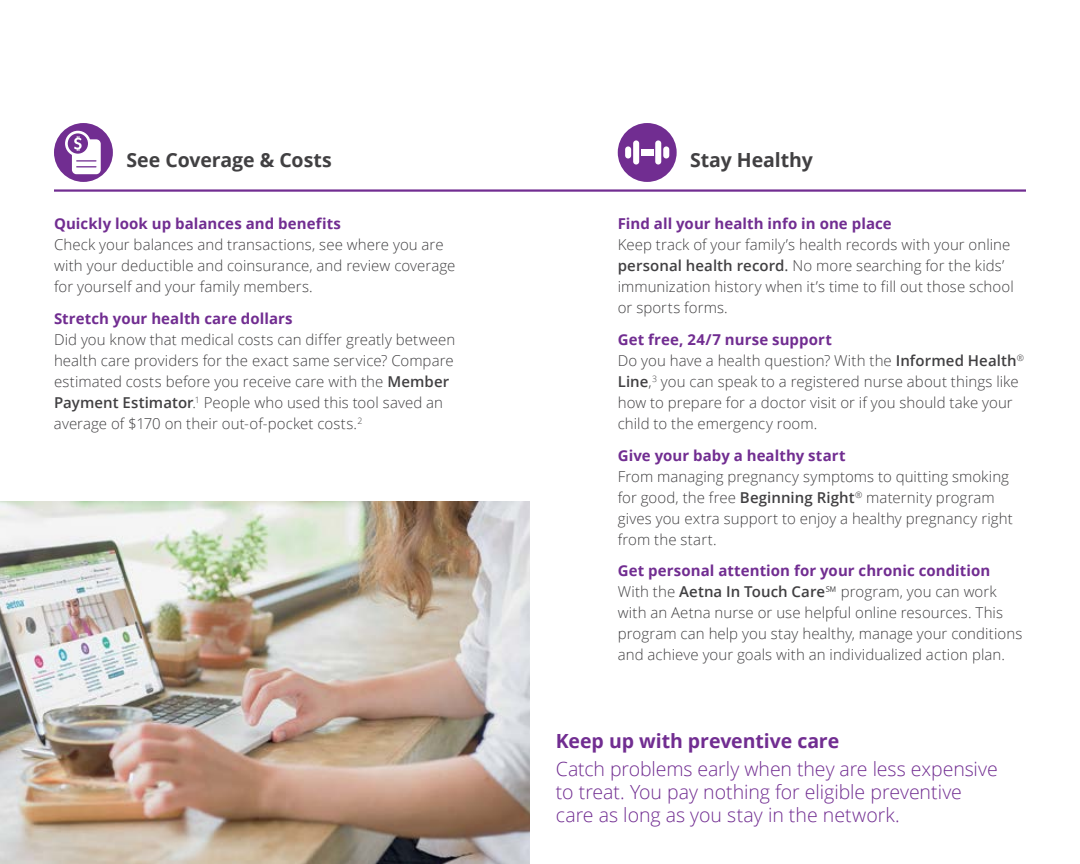
<style>
.page{position:relative;width:1080px;height:864px;background:#fff}
.page>*{position:absolute;margin:0;border:0;box-sizing:border-box;transform-origin:0 0}
.t1{font:300 19.5px/22.8px "Open Sans";letter-spacing:-.005em;color:#712d91}
.t2{font:700 19.5px "Open Sans";letter-spacing:-.005em;color:#414042}
.t3{font:700 19.5px "Open Sans";letter-spacing:-.005em;color:#712d91}
.t4{font:300 15px/21px "Open Sans";letter-spacing:.005em;color:#414042}
.t5{font:700 15px "Open Sans";letter-spacing:.005em;color:#712d91}
.s1{font-weight:600}
.s2{font-weight:400}
</style>
<div class="page">
<hr style="left:54px;top:189px;width:972px;height:3px;background:#712d91">
<div style="left:54px;top:123px;width:59px;height:59px;background:#712d91;border-radius:50%"></div>
<div style="left:72px;top:139px;width:29px;height:35px;background:#fff;border-radius:5px"></div>
<svg style="left:66px;top:132px;width:23px;height:23px"></svg>
<div style="left:65px;top:131px;width:26px;height:25px;border:3px solid #fff;border-radius:50%"></div>
<svg style="left:74px;top:136px;width:8px;height:15px"></svg>
<svg style="left:77px;top:160px;width:19px;height:7px"></svg>
<div style="left:618px;top:123px;width:59px;height:59px;background:#712d91;border-radius:50%"></div>
<div style="left:633px;top:140px;width:6px;height:25px;background:#fff;border-radius:3px"></div>
<div style="left:663px;top:146px;width:6px;height:13px;background:#fff;border-radius:3px"></div>
<div style="left:625px;top:146px;width:6px;height:13px;background:#fff;border-radius:3px"></div>
<div style="left:641px;top:149px;width:12px;height:6px;background:#fff"></div>
<img style="left:0;top:501px;width:529px;height:363px">
<div style="left:655px;top:140px;width:6px;height:25px;background:#fff;border-radius:3px"></div>
<h3 class="t2" style="left:126px;top:147px;width:207px">See Coverage &amp; Costs</h3>
<h4 class="t5" style="left:54px;top:213px;width:288px">Quickly look up balances and benefits</h4>
<p class="t4" style="left:54px;top:234px;width:403px">Check your balances and transactions, see where you are with your deductible and coinsurance, and review coverage for yourself and your family members.</p>
<h4 class="t5" style="left:54px;top:308px;width:240px">Stretch your health care dollars</h4>
<p class="t4" style="left:54px;top:328px;width:403px">Did you know that medical costs can differ greatly between health care providers for the exact same service? Compare estimated costs before you receive care with the <span class="s1">Member Payment Estimator</span>.<sup>1</sup> People who used this tool saved an average of $170 on their out-of-pocket costs.<sup>2</sup></p>
<h3 class="t2" style="left:690px;top:147px;width:124px">Stay Healthy</h3>
<h4 class="t5" style="left:618px;top:213px;width:276px">Find all your health info in one place</h4>
<p class="t4" style="left:618px;top:234px;width:398px">Keep track of your family’s health records with your online <span class="s1">personal health record</span><span class="s2">.</span> No more searching for the kids’ immunization history when it’s time to fill out those school or sports forms.</p>
<h4 class="t5" style="left:618px;top:329px;width:216px">Get free, 24/7 nurse support</h4>
<p class="t4" style="left:618px;top:349px;width:408px">Do you have a health question? With the <span class="s1">Informed Health</span><sup>® </sup><span class="s1">Line</span>,<sup>3</sup> you can speak to a registered nurse about things like how to prepare for a doctor visit or if you should take your child to the emergency room.</p>
<h4 class="t5" style="left:618px;top:444px;width:229px">Give your baby a healthy start</h4>
<p class="t4" style="left:618px;top:465px;width:397px">From managing pregnancy symptoms to quitting smoking for good, the free <span class="s1">Beginning Right</span><sup>®</sup> maternity program gives you extra support to enjoy a healthy pregnancy right from the start.</p>
<h4 class="t5" style="left:618px;top:560px;width:374px">Get personal attention for your chronic condition</h4>
<p class="t4" style="left:618px;top:581px;width:406px">With the <span class="s1">Aetna In Touch Care</span>℠ program, you can work with an Aetna nurse or use helpful online resources. This program can help you stay healthy, manage your conditions and achieve your goals with an individualized action plan.</p>
<h4 class="t3" style="left:556px;top:727px;width:285px">Keep up with preventive care</h4>
<p class="t1" style="left:556px;top:757px;width:443px">Catch problems early when they are less expensive to treat. You pay nothing for eligible preventive care as long as you stay in the network.</p>
</div>
